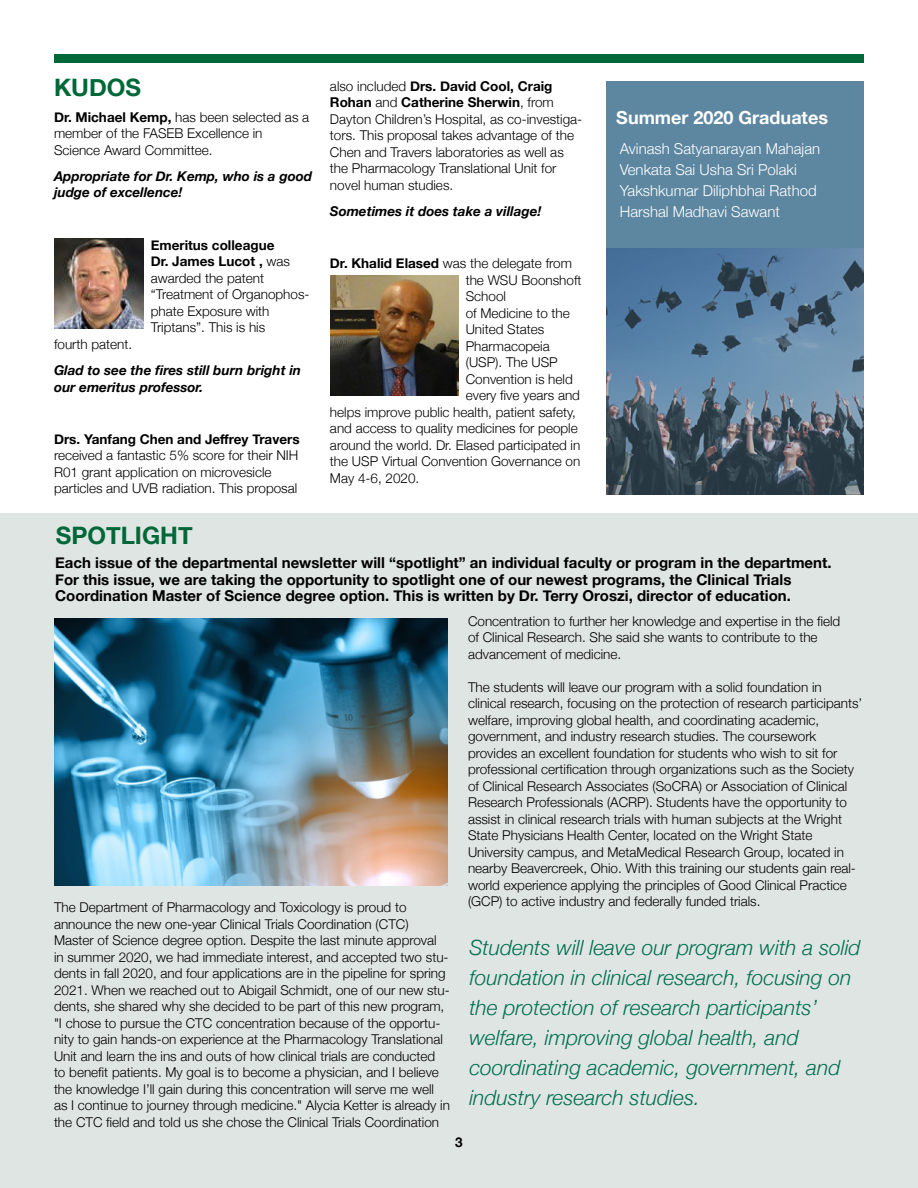
<style>
.page{position:relative;width:918px;height:1188px;background:#fff}
.page>*{position:absolute;margin:0;border:0;box-sizing:border-box;transform-origin:0 0}
.t1{font:700 24px "Helvetica Neue";color:#006838}
.t2{font:italic 300 21px/30px "Helvetica Neue";color:#006f51}
.t3{font:700 18px "Helvetica Neue";color:#fff}
.t4{font:700 15px/16.5px "Helvetica Neue";color:#000}
.t5{font:300 15px/21px "Helvetica Neue";color:#fff}
.t6{font:300 13.5px/16.5px "Helvetica Neue";color:#000}
.t7{font:italic 700 13.5px/16.5px "Helvetica Neue";color:#000}
.t8{font:700 13.5px "Helvetica Neue";color:#000}
.s1{font-weight:700}
</style>
<div class="page">
<div style="left:0;top:513px;width:918px;height:675px;background:#dfe5e2"></div>
<div style="left:54px;top:54px;width:810px;height:9px;background:#006838"></div>
<div style="left:606px;top:81px;width:257px;height:199px;background:#5d87a1"></div>
<img style="left:55px;top:619px;width:392px;height:266px">
<img style="left:54px;top:238px;width:90px;height:90px">
<img style="left:330px;top:275px;width:129px;height:120px">
<svg style="left:606px;top:248px;width:257px;height:247px;background:#536f88"></svg>
<h1 class="t1" style="left:54px;top:68px;width:89px">KUDOS</h1>
<p class="t6" style="left:54px;top:108px;width:257px"><span class="s1">Dr. Michael Kemp,</span> has been selected as a member of the FASEB Excellence in<br>Science Award Committee.</p>
<p class="t7" style="left:54px;top:168px;width:259px">Appropriate for Dr. Kemp, who is a good judge of excellence!</p>
<p class="t6" style="left:151px;top:236px;width:160px"><span class="s1">Emeritus colleague<br>Dr. James Lucot ,</span> was awarded the patent “Treatment of Organophos&shy;phate Exposure with<br>Triptans”. This is his</p>
<p class="t6" style="left:54px;top:335px;width:80px">fourth patent.</p>
<p class="t7" style="left:54px;top:362px;width:249px">Glad to see the fires still burn bright in our emeritus professor.</p>
<p class="t8" style="left:54px;top:429px;width:247px">Drs. Yanfang Chen and Jeffrey Travers</p>
<p class="t6" style="left:54px;top:446px;width:246px">received a fantastic 5% score for their NIH<br>R01 grant application on microvesicle particles and UVB radiation. This proposal</p>
<h1 class="t1" style="left:56px;top:517px;width:138px">SPOTLIGHT</h1>
<p class="t6" style="left:330px;top:77px;width:254px">also included <span class="s1">Drs. David Cool, Craig Rohan</span> and <span class="s1">Catherine Sherwin</span>, from Dayton Children’s Hospital, as co-investiga&shy;tors. This proposal takes advantage of the Chen and Travers laboratories as well as the Pharmacology Translational Unit for novel human studies.</p>
<p class="t7" style="left:330px;top:203px;width:213px">Sometimes it does take a village!</p>
<p class="t6" style="left:330px;top:254px;width:244px"><span class="s1">Dr. Khalid Elased</span> was the delegate from</p>
<p class="t6" style="left:466px;top:271px;width:117px">the WSU Boonshoft</p>
<p class="t6" style="left:466px;top:287px;width:42px">School</p>
<p class="t6" style="left:466px;top:304px;width:106px">of Medicine to the</p>
<p class="t6" style="left:466px;top:320px;width:80px">United States</p>
<p class="t6" style="left:466px;top:337px;width:86px">Pharmacopeia</p>
<p class="t6" style="left:466px;top:353px;width:94px">(USP). The USP</p>
<p class="t6" style="left:466px;top:370px;width:109px">Convention is held</p>
<p class="t6" style="left:466px;top:386px;width:116px">every five years and</p>
<p class="t6" style="left:330px;top:403px;width:247px">helps improve public health, patient safety,</p>
<p class="t6" style="left:330px;top:419px;width:249px">and access to quality medicines for people</p>
<p class="t6" style="left:330px;top:436px;width:252px">around the world. Dr. Elased participated in</p>
<p class="t6" style="left:330px;top:452px;width:252px">the USP Virtual Convention Governance on</p>
<p class="t6" style="left:330px;top:469px;width:91px">May 4-6, 2020.</p>
<h3 class="t3" style="left:616px;top:104px;width:213px">Summer 2020 Graduates</h3>
<p class="t5" style="left:620px;top:137px;width:202px">Avinash Satyanarayan Mahajan<br>Venkata Sai Usha Sri Polaki<br>Yakshkumar Diliphbhai Rathod<br>Harshal Madhavi Sawant</p>
<p class="t4" style="left:55px;top:555px;width:778px">Each issue of the departmental newsletter will “spotlight” an individual faculty or program in the department.<br>For this issue, we are taking the opportunity to spotlight one of our newest programs, the Clinical Trials<br>Coordination Master of Science degree option. This is written by Dr. Terry Oroszi, director of education.</p>
<p class="t6" style="left:54px;top:898px;width:397px">The Department of Pharmacology and Toxicology is proud to announce the new one-year Clinical Trials Coordination (CTC)<br>Master of Science degree option. Despite the last minute approval<br>in summer 2020, we had immediate interest, and accepted two stu&shy;dents in fall 2020, and four applications are in the pipeline for spring 2021. When we reached out to Abigail Schmidt, one of our new stu&shy;dents, she shared why she decided to be part of this new program, "I chose to pursue the CTC concentration because of the opportu&shy;nity to gain hands-on experience at the Pharmacology Translational Unit and learn the ins and outs of how clinical trials are conducted to benefit patients. My goal is to become a physician, and I believe the knowledge I’ll gain during this concentration will serve me well as I continue to journey through medicine." Alycia Ketter is already in the CTC field and told us she chose the Clinical Trials Coordination</p>
<p class="t6" style="left:468px;top:612px;width:374px">Concentration to further her knowledge and expertise in the field of Clinical Research. She said she wants to contribute to the advancement of medicine.</p>
<p class="t6" style="left:468px;top:678px;width:396px">The students will leave our program with a solid foundation in clinical research, focusing on the protection of research participants’ welfare, improving global health, and coordinating academic, government, and industry research studies. The coursework provides an excellent foundation for students who wish to sit for professional certification through organizations such as the Society of Clinical Research Associates (SoCRA) or Association of Clinical Research Professionals (ACRP). Students have the opportunity to assist in clinical research trials with human subjects at the Wright State Physicians Health Center, located on the Wright State University campus, and MetaMedical Research Group, located in nearby Beavercreek, Ohio. With this training our students gain real&shy;world experience applying the principles of Good Clinical Practice (GCP) to active industry and federally funded trials.</p>
<p class="t2" style="left:469px;top:931px;width:393px">Students will leave our program with a solid foundation in clinical research, focusing on the protection of research participants’ welfare, improving global health, and coordinating academic, government, and industry research studies.</p>
<p class="t8" style="left:455px;top:1132px;width:9px">3</p>
</div>
